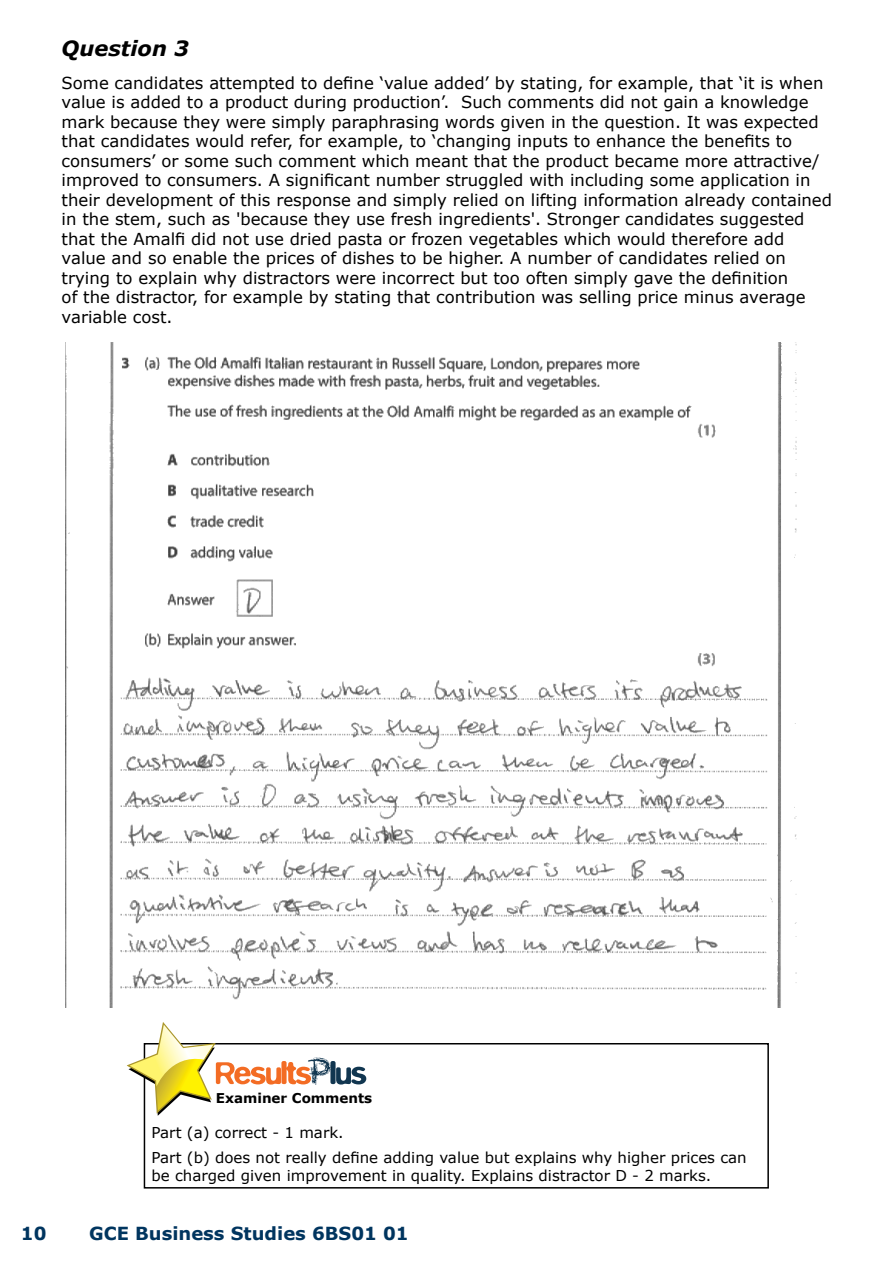
<style>
.page{position:relative;width:893px;height:1263px;background:#fff}
.page>*{position:absolute;margin:0;border:0;box-sizing:border-box;transform-origin:0 0}
.t1{font:italic 700 21px "Verdana";color:#000}
.t2{font:700 18px "Verdana";color:#00355f}
.t3{font:16.5px/19.5px "Verdana";color:#000}
.t4{font:15px/24.3px "Verdana";color:#000}
.t5{font:700 13.5px "Verdana";color:#000}
</style>
<div class="page">
<img style="left:66px;top:342px;width:731px;height:666px">
<div style="left:144px;top:1043px;width:625px;height:145px;border:2px solid #000"></div>
<svg style="left:127px;top:1022px;width:239px;height:94px"></svg>
<p class="t1" style="left:62px;top:34px;width:129px">Question 3</p>
<p class="t3" style="left:62px;top:73px;width:772px">Some candidates attempted to define ‘value added’ by stating, for example, that ‘it is when value is added to a product during production’. Such comments did not gain a knowledge mark because they were simply paraphrasing words given in the question. It was expected that candidates would refer, for example, to ‘changing inputs to enhance the benefits to consumers’ or some such comment which meant that the product became more attractive/ improved to consumers. A significant number struggled with including some application in their development of this response and simply relied on lifting information already contained in the stem, such as 'because they use fresh ingredients'. Stronger candidates suggested that the Amalfi did not use dried pasta or frozen vegetables which would therefore add value and so enable the prices of dishes to be higher. A number of candidates relied on trying to explain why distractors were incorrect but too often simply gave the definition<br>of the distractor, for example by stating that contribution was selling price minus average variable cost.</p>
<p class="t5" style="left:216px;top:1089px;width:158px">Examiner Comments</p>
<p class="t4" style="left:152px;top:1120px;width:597px">Part (a) correct - 1 mark.<br>Part (b) does not really define adding value but explains why higher prices can</p>
<p class="t4" style="left:152px;top:1163px;width:561px">be charged given improvement in quality. Explains distractor D - 2 marks.</p>
<p class="t2" style="left:21px;top:1221px;width:27px">10</p>
<p class="t2" style="left:89px;top:1221px;width:321px">GCE Business Studies 6BS01 01</p>
</div>
